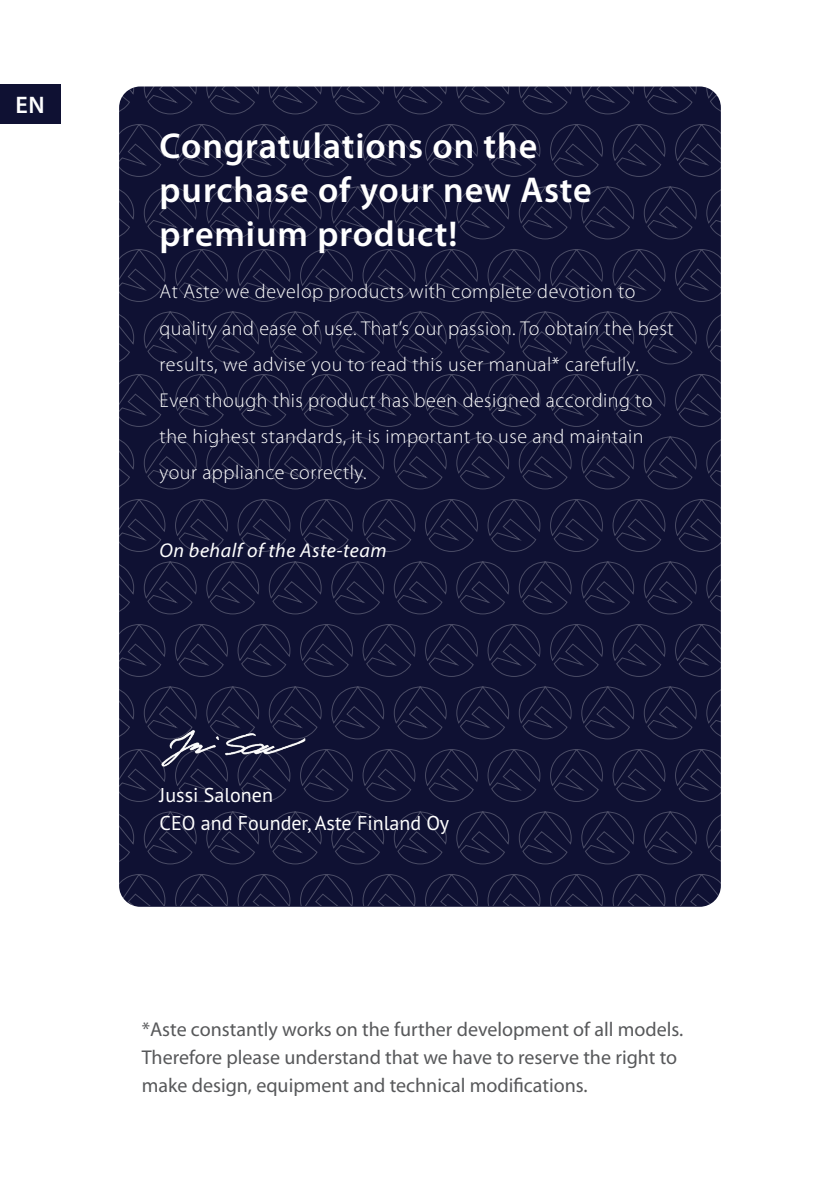
<style>
.page{position:relative;width:840px;height:1191px;background:#fff}
.page>*{position:absolute;margin:0;border:0;box-sizing:border-box;transform-origin:0 0}
._094_Congrats_Header{font:600 36px/44px "Myriad Pro";letter-spacing:.025em;color:#fff}
.t1{font:600 24px "Myriad Pro";color:#fff}
._0942_Congrats_Norma{font:300 20px/36px "Myriad Pro";letter-spacing:.025em;color:#fff}
._042_Note_Normal_Tex{font:20px/28px "Myriad Pro";color:#57585a}
.language{font:20px "PT Sans Pro";color:#fff}
._0942_Congrats_Norma-2{font:italic 20px "Myriad Pro";letter-spacing:.025em;color:#fff}
</style>
<div class="page">
<div style="left:0;top:85px;width:60px;height:39px;background:#0f1133"></div>
<svg style="left:119px;top:86px;width:601px;height:819px;background:#141637"></svg>
<img style="left:148px;top:719px;width:166px;height:58px">
<p class="t1" style="left:5px;top:90px;width:41px">ENEN</p>
<p class="_094_Congrats_Header" style="left:159px;top:123px;width:433px">Congratulations on the purchase of your new Aste</p>
<p class="_094_Congrats_Header" style="left:159px;top:211px;width:299px">premium product!</p>
<p class="_0942_Congrats_Norma" style="left:159px;top:274px;width:515px">At Aste we develop products with complete devotion to quality and ease of use. That’s our passion. To obtain the best results, we advise you to read this user manual* carefully.<br>Even though this product has been designed according to the highest standards, it is important to use and maintain your appliance correctly.</p>
<p class="_0942_Congrats_Norma-2" style="left:159px;top:537px;width:228px">On behalf of the Aste-team</p>
<p class="language" style="left:159px;top:782px;width:115px">Jussi Salonen</p>
<p class="language" style="left:159px;top:810px;width:291px">CEO and Founder, Aste Finland Oy</p>
<p class="_042_Note_Normal_Tex" style="left:142px;top:1014px;width:542px">*Aste constantly works on the further development of all models.<br>Therefore please understand that we have to reserve the right to make design, equipment and technical modifications.</p>
</div>
